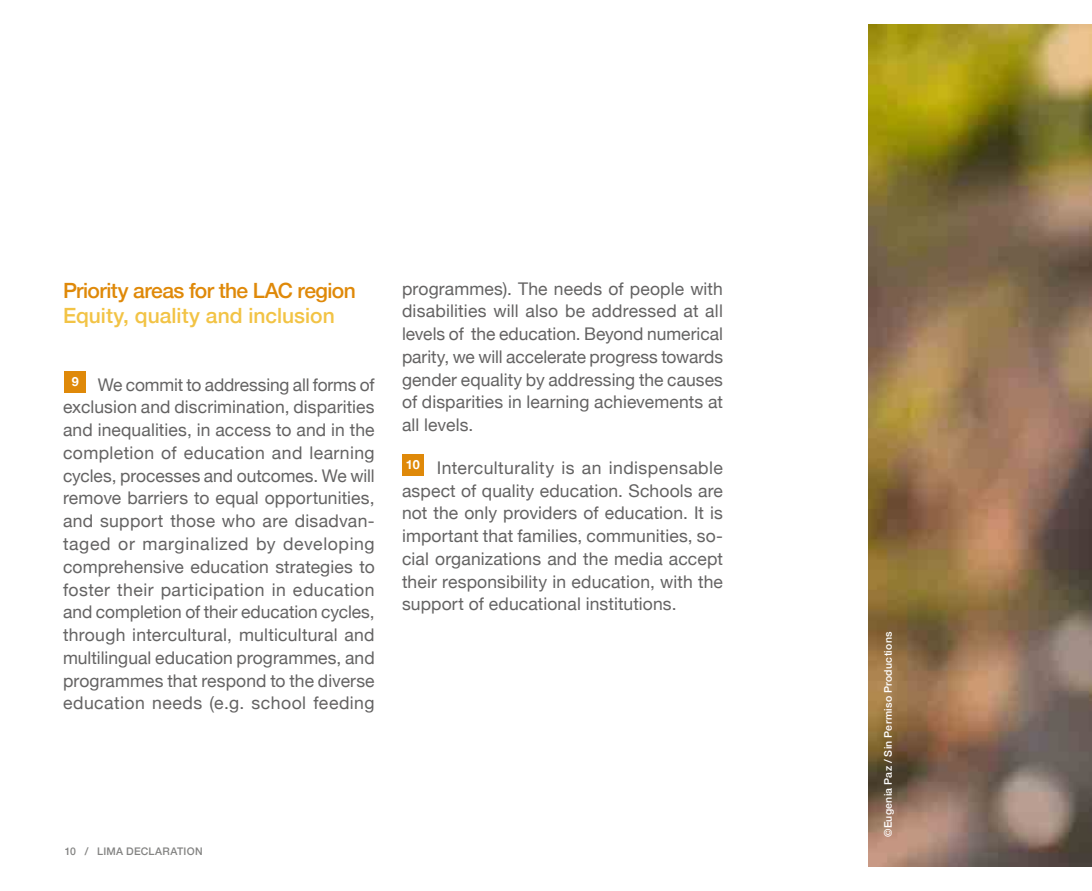
<style>
.page{position:relative;width:1092px;height:891px;background:#fff}
.page>*{position:absolute;margin:0;border:0;box-sizing:border-box;transform-origin:0 0}
.t1{font:500 21px "Helvetica Neue";letter-spacing:-.03em;color:#df8909}
.t2{font:500 21px "Helvetica Neue";color:#f2c345}
.t3{font:17.5px/22.8px "Helvetica Neue";letter-spacing:.005em;color:#646363;text-align:justify}
.t4{font:700 12.6px "Helvetica Neue";color:#fff}
.t5{font:500 10.5px "Helvetica Neue";letter-spacing:.025em;color:#fff}
.t6{font:500 10.5px "Helvetica Neue";letter-spacing:.025em;color:#666665}
</style>
<div class="page">
<img style="left:868px;top:25px;width:223px;height:841px">
<div style="left:64px;top:371px;width:22px;height:22px;background:#df8909"></div>
<div style="left:402px;top:454px;width:22px;height:22px;background:#df8909"></div>
<p class="t1" style="left:63px;top:273px;width:294px">Priority areas for the LAC region</p>
<p class="t2" style="left:63px;top:299px;width:273px">Equity, quality and inclusion</p>
<p class="t4" style="left:72px;top:371px;width:9px">9</p>
<p class="t3" style="left:63px;top:374px;width:313px;text-indent:35px">We commit to addressing all forms of exclusion and discrimination, disparities and inequalities, in access to and in the completion of education and learning cycles, processes and outcomes. We will remove barriers to equal opportunities, and support those who are disadvan&shy;taged or marginalized by developing comprehensive education strategies to foster their participation in education and completion of their education cycles, through intercultural, multicultural and multilingual education programmes, and programmes that respond to the diverse education needs (e.g. school feeding</p>
<p class="t3" style="left:402px;top:278px;width:322px">programmes). The needs of people with disabilities will also be addressed at all levels of the education. Beyond numerical parity, we will accelerate progress towards gender equality by addressing the causes of disparities in learning achievements at all levels.</p>
<p class="t3" style="left:402px;top:457px;width:322px;text-indent:35px">Interculturality is an indispensable aspect of quality education. Schools are not the only providers of education. It is important that families, communities, so&shy;cial organizations and the media accept their responsibility in education, with the support of educational institutions.</p>
<p class="t4" style="left:406px;top:454px;width:16px">10</p>
<p class="t6" style="left:64px;top:842px;width:140px">10 / LIMA DECLARATION</p>
<p class="t5" style="left:879px;top:837px;width:207px;rotate:-90deg">©Eugenia Paz / Sin Permiso Productions</p>
</div>
